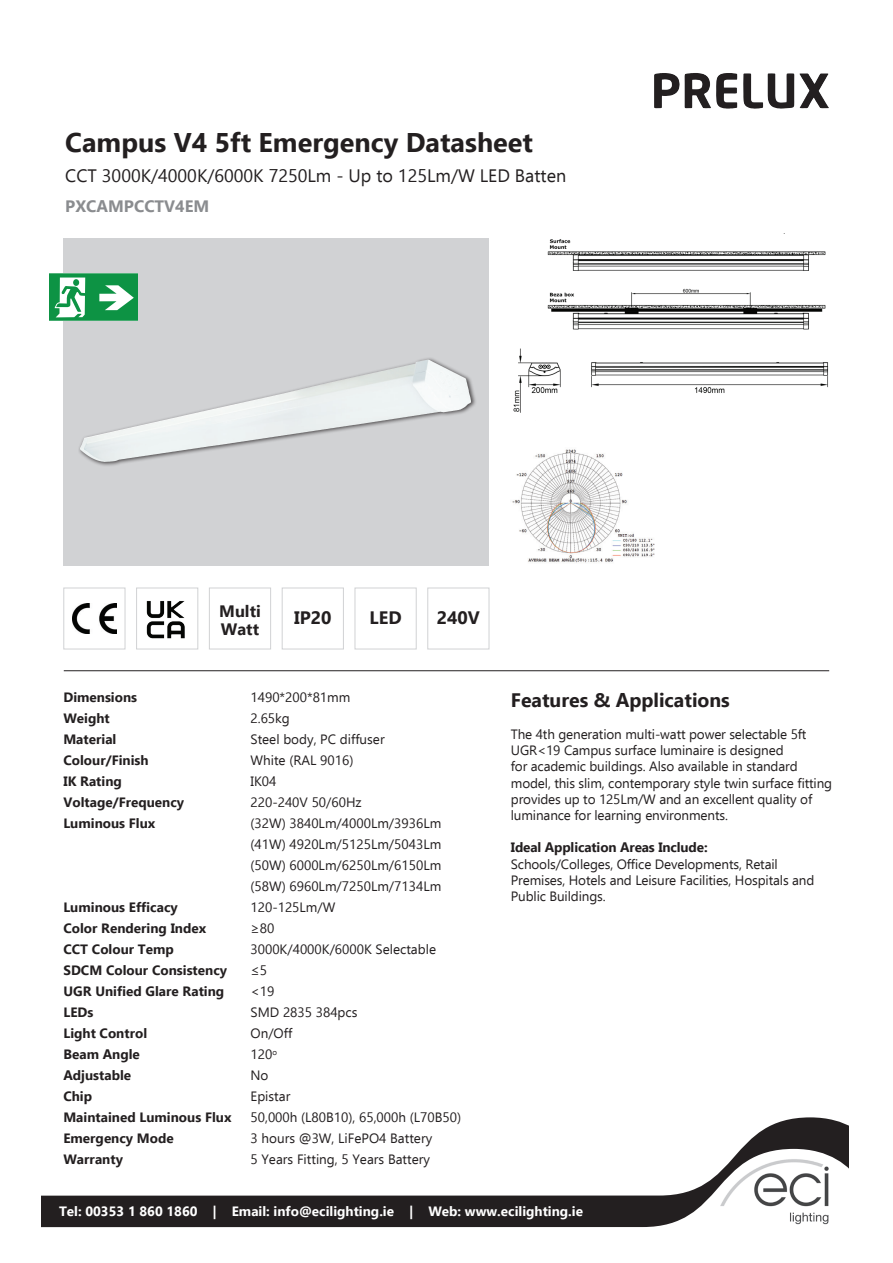
<style>
.page{position:relative;width:893px;height:1263px;background:#fff}
.page>*{position:absolute;margin:0;border:0;box-sizing:border-box;transform-origin:0 0}
.t1{font:700 27px "Ebrima";color:#231f20}
.t2{font:700 19.5px "Ebrima";color:#231f20}
.t3{font:18px "Ebrima";color:#231f20}
.t4{font:700 18px "Ebrima";color:#231f20}
.t5{font:700 16.5px "Ebrima";color:#8a8c8f}
.t6{font:700 16.5px "Ebrima";color:#231f20}
.t7{font:13.5px/16.2px "Ebrima";letter-spacing:-.01em;color:#231f20}
.t8{font:700 13.5px "Ebrima";color:#231f20}
.t9{font:700 13.5px "Ebrima";color:#fff}
</style>
<div class="page">
<img style="left:654px;top:73px;width:141px;height:36px">
<hr style="left:64px;top:670px;width:765px;height:1px;background:#231f20">
<div style="left:64px;top:238px;width:425px;height:328px;background:#d1d2d4"></div>
<div style="left:78px;top:357px;width:398px;height:110px;background:#231f20;opacity:.75"></div>
<img style="left:306px;top:360px;width:121px;height:28px">
<img style="left:513px;top:233px;width:316px;height:180px">
<svg style="left:741px;top:1117px;width:108px;height:32px;fill:#231f20"></svg>
<svg style="left:41px;top:1149px;width:808px;height:79px"></svg>
<div style="left:55px;top:1201px;width:532px;height:22px;background:#231f20"></div>
<img style="left:719px;top:1158px;width:112px;height:68px">
<div style="left:63px;top:588px;width:62px;height:61px;border:1px solid #d1d2d4"></div>
<div style="left:136px;top:588px;width:62px;height:61px;border:1px solid #d1d2d4"></div>
<div style="left:209px;top:588px;width:62px;height:61px;border:1px solid #d1d2d4"></div>
<div style="left:282px;top:588px;width:62px;height:61px;border:1px solid #d1d2d4"></div>
<div style="left:355px;top:588px;width:62px;height:61px;border:1px solid #d1d2d4"></div>
<div style="left:427px;top:588px;width:62px;height:61px;border:1px solid #d1d2d4"></div>
<img style="left:72px;top:603px;width:45px;height:31px">
<img style="left:147px;top:601px;width:38px;height:38px">
<img style="left:512px;top:449px;width:143px;height:114px">
<svg style="left:50px;top:273px;width:88px;height:48px;background:#52b27a"></svg>
<h1 class="t1" style="left:65px;top:121px;width:469px">Campus V4 5ft Emergency Datasheet</h1>
<h3 class="t3" style="left:65px;top:163px;width:502px">CCT 3000K/4000K/6000K 7250Lm - Up to 125Lm/W LED Batten</h3>
<p class="t5" style="left:65px;top:193px;width:146px">PXCAMPCCTV4EM</p>
<p class="t6" style="left:219px;top:598px;width:43px">Multi</p>
<p class="t6" style="left:221px;top:616px;width:40px">Watt</p>
<h3 class="t4" style="left:294px;top:604px;width:39px">IP20</h3>
<h3 class="t4" style="left:370px;top:604px;width:34px">LED</h3>
<h3 class="t4" style="left:437px;top:604px;width:45px">240V</h3>
<p class="t8" style="left:63px;top:687px;width:75px">Dimensions</p>
<p class="t7" style="left:250px;top:689px;width:101px">1490*200*81mm</p>
<p class="t8" style="left:63px;top:708px;width:48px">Weight</p>
<p class="t7" style="left:250px;top:710px;width:41px">2.65kg</p>
<p class="t8" style="left:63px;top:729px;width:55px">Material</p>
<p class="t7" style="left:251px;top:731px;width:136px">Steel body, PC diffuser</p>
<p class="t8" style="left:63px;top:750px;width:87px">Colour/Finish</p>
<p class="t7" style="left:251px;top:752px;width:104px">White (RAL 9016)</p>
<p class="t8" style="left:63px;top:771px;width:60px">IK Rating</p>
<p class="t7" style="left:251px;top:773px;width:27px">IK04</p>
<p class="t8" style="left:63px;top:792px;width:122px">Voltage/Frequency</p>
<p class="t7" style="left:251px;top:794px;width:113px">220-240V 50/60Hz</p>
<p class="t8" style="left:63px;top:813px;width:93px">Luminous Flux</p>
<p class="t7" style="left:251px;top:812px;width:192px;line-height:21px;text-align:justify">(32W) 3840Lm/4000Lm/3936Lm (41W) 4920Lm/5125Lm/5043Lm (50W) 6000Lm/6250Lm/6150Lm (58W) 6960Lm/7250Lm/7134Lm</p>
<p class="t8" style="left:63px;top:897px;width:116px">Luminous Efficacy</p>
<p class="t7" style="left:251px;top:899px;width:86px">120-125Lm/W</p>
<p class="t8" style="left:63px;top:918px;width:144px">Color Rendering Index</p>
<p class="t7" style="left:251px;top:920px;width:25px">≥80</p>
<p class="t8" style="left:63px;top:939px;width:112px">CCT Colour Temp</p>
<p class="t7" style="left:251px;top:941px;width:187px">3000K/4000K/6000K Selectable</p>
<p class="t8" style="left:63px;top:960px;width:165px">SDCM Colour Consistency</p>
<p class="t7" style="left:251px;top:962px;width:18px">≤5</p>
<p class="t8" style="left:63px;top:981px;width:162px">UGR Unified Glare Rating</p>
<p class="t7" style="left:251px;top:983px;width:25px">&lt;19</p>
<p class="t8" style="left:63px;top:1002px;width:31px">LEDs</p>
<p class="t7" style="left:251px;top:1004px;width:108px">SMD 2835 384pcs</p>
<p class="t8" style="left:63px;top:1023px;width:85px">Light Control</p>
<p class="t7" style="left:251px;top:1025px;width:43px">On/Off</p>
<p class="t8" style="left:63px;top:1044px;width:78px">Beam Angle</p>
<p class="t7" style="left:251px;top:1046px;width:28px">120<sup>o</sup></p>
<p class="t8" style="left:63px;top:1065px;width:69px">Adjustable</p>
<p class="t7" style="left:250px;top:1067px;width:20px">No</p>
<p class="t8" style="left:63px;top:1086px;width:30px">Chip</p>
<p class="t7" style="left:250px;top:1088px;width:41px">Epistar</p>
<p class="t8" style="left:63px;top:1107px;width:170px">Maintained Luminous Flux</p>
<p class="t7" style="left:251px;top:1109px;width:212px">50,000h (L80B10), 65,000h (L70B50)</p>
<p class="t8" style="left:63px;top:1128px;width:112px">Emergency Mode</p>
<p class="t7" style="left:251px;top:1130px;width:183px">3 hours @3W, LiFePO4 Battery</p>
<p class="t8" style="left:63px;top:1149px;width:61px">Warranty</p>
<p class="t7" style="left:251px;top:1151px;width:181px">5 Years Fitting, 5 Years Battery</p>
<h2 class="t2" style="left:511px;top:684px;width:221px">Features &amp; Applications</h2>
<p class="t7" style="left:511px;top:726px;width:323px">The 4th generation multi-watt power selectable 5ft UGR&lt;19 Campus surface luminaire is designed<br>for academic buildings. Also available in standard model, this slim, contemporary style twin surface fitting provides up to 125Lm/W and an excellent quality of luminance for learning environments.</p>
<p class="t8" style="left:511px;top:837px;width:198px">Ideal Application Areas Include:</p>
<p class="t7" style="left:511px;top:855px;width:305px">Schools/Colleges, Office Developments, Retail<br>Premises, Hotels and Leisure Facilities, Hospitals and<br>Public Buildings.</p>
<p class="t9" style="left:59px;top:1200px;width:526px">Tel: 00353 1 860 1860 | Email: info@ecilighting.ie | Web: www.ecilighting.ie</p>
</div>
